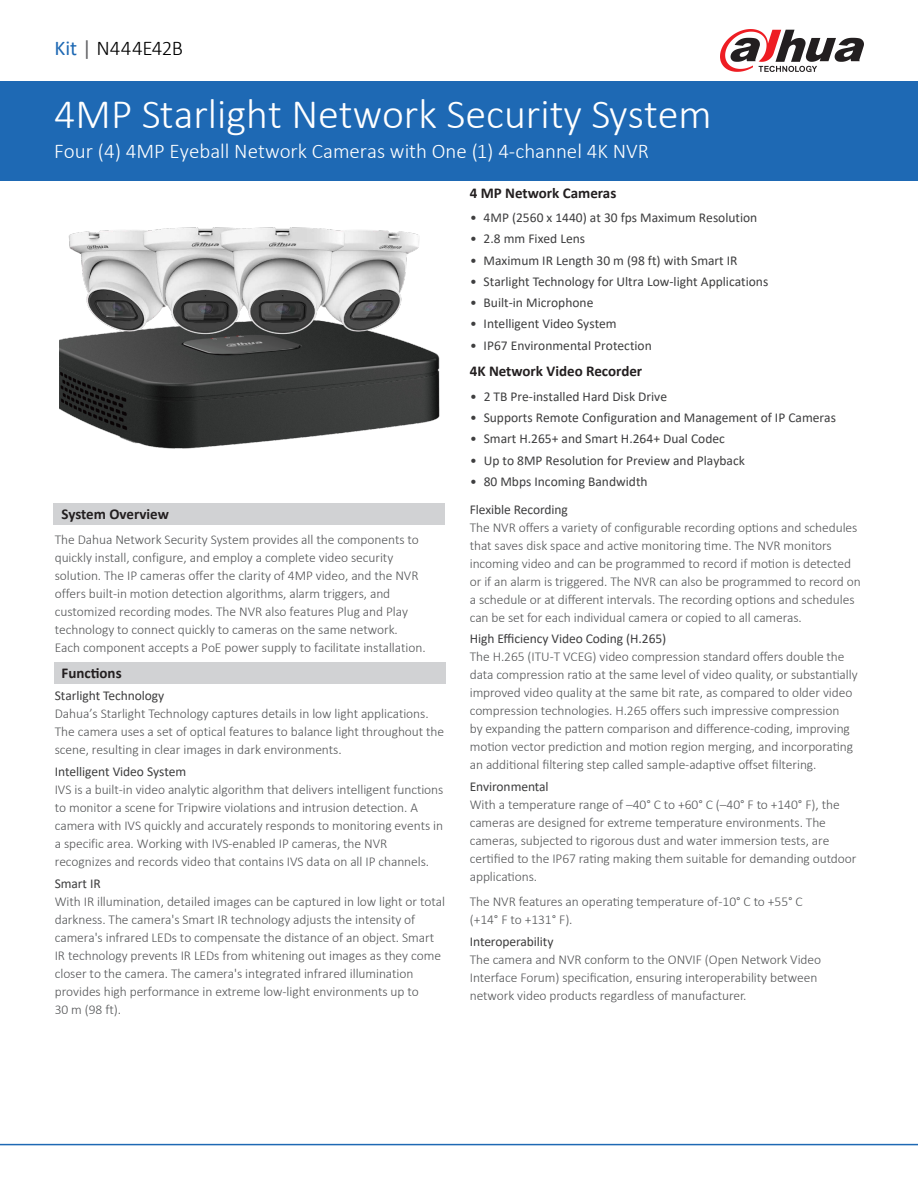
<style>
.page{position:relative;width:918px;height:1188px;background:#fff}
.page>*{position:absolute;margin:0;border:0;box-sizing:border-box;transform-origin:0 0}
.t1{font:300 42px "Calibri";color:#fff}
.t2{font:300 21px "Calibri";color:#fff}
.t3{font:300 21px "Calibri";letter-spacing:-.01em;color:#000}
.Section_Heading{font:700 15px "Calibri";color:#231f20}
.FrontMatter_Text{font:300 13.5px/18px "Calibri";letter-spacing:-.005em;color:#545557}
.FrontMatter_Headline{font:13.5px "Calibri";color:#3e3e3f}
.s1{font-weight:400;color:#1e69b4}
.s2{font-weight:400;color:#636366}
.s3{font-weight:400;color:#3e3e3f}
</style>
<div class="page">
<div style="left:0;top:81px;width:918px;height:100px;background:#1e69b4"></div>
<div style="left:53px;top:504px;width:392px;height:21px;background:#d1d2d4"></div>
<div style="left:54px;top:662px;width:391px;height:22px;background:#d1d2d4"></div>
<hr style="left:0;top:1144px;width:918px;height:1px;background:#1e69b4">
<svg style="left:720px;top:29px;width:144px;height:43px"></svg>
<img style="left:59px;top:227px;width:381px;height:222px">
<p class="t3" style="left:55px;top:35px;width:130px"><span class="s1">Kit</span> <span class="s2">|</span> N444E42B</p>
<p class="t1" style="left:54px;top:88px;width:659px">4MP Starlight Network Security System</p>
<p class="t2" style="left:54px;top:138px;width:596px">Four (4) 4MP Eyeball Network Cameras with One (1) 4-channel 4K NVR</p>
<p class="Section_Heading" style="left:62px;top:504px;width:109px">System Overview</p>
<p class="FrontMatter_Text" style="left:55px;top:530px;width:372px">The Dahua Network Security System provides all the components to quickly install, configure, and employ a complete video security solution. The IP cameras offer the clarity of 4MP video, and the NVR offers built-in motion detection algorithms, alarm triggers, and customized recording modes. The NVR also features Plug and Play technology to connect quickly to cameras on the same network.<br>Each component accepts a PoE power supply to facilitate installation.</p>
<p class="Section_Heading" style="left:62px;top:663px;width:62px">Functions</p>
<p class="FrontMatter_Text" style="left:55px;top:687px;width:391px"><span class="s3">Starlight Technology<br></span>Dahua’s Starlight Technology captures details in low light applications.<br>The camera uses a set of optical features to balance light throughout the scene, resulting in clear images in dark environments.</p>
<p class="FrontMatter_Text" style="left:55px;top:762px;width:390px"><span class="s3">Intelligent Video System<br></span>IVS is a built-in video analytic algorithm that delivers intelligent functions to monitor a scene for Tripwire violations and intrusion detection. A camera with IVS quickly and accurately responds to monitoring events in a specific area. Working with IVS-enabled IP cameras, the NVR recognizes and records video that contains IVS data on all IP channels.</p>
<p class="FrontMatter_Text" style="left:55px;top:874px;width:392px"><span class="s3">Smart IR<br></span>With IR illumination, detailed images can be captured in low light or total darkness. The camera's Smart IR technology adjusts the intensity of camera's infrared LEDs to compensate the distance of an object. Smart IR technology prevents IR LEDs from whitening out images as they come closer to the camera. The camera's integrated infrared illumination provides high performance in extreme low-light environments up to<br>30 m (98 ft).</p>
<p class="Section_Heading" style="left:470px;top:182px;width:148px">4 MP Network Cameras</p>
<p class="FrontMatter_Headline" style="left:470px;top:208px;width:289px">• 4MP (2560 x 1440) at 30 fps Maximum Resolution</p>
<p class="FrontMatter_Headline" style="left:470px;top:230px;width:117px">• 2.8 mm Fixed Lens</p>
<p class="FrontMatter_Headline" style="left:470px;top:251px;width:269px">• Maximum IR Length 30 m (98 ft) with Smart IR</p>
<p class="FrontMatter_Headline" style="left:470px;top:272px;width:300px">• Starlight Technology for Ultra Low-light Applications</p>
<p class="FrontMatter_Headline" style="left:470px;top:293px;width:125px">• Built-in Microphone</p>
<p class="FrontMatter_Headline" style="left:470px;top:315px;width:148px">• Intelligent Video System</p>
<p class="FrontMatter_Headline" style="left:470px;top:336px;width:183px">• IP67 Environmental Protection</p>
<p class="Section_Heading" style="left:470px;top:361px;width:174px">4K Network Video Recorder</p>
<p class="FrontMatter_Headline" style="left:470px;top:387px;width:198px">• 2 TB Pre-installed Hard Disk Drive</p>
<p class="FrontMatter_Headline" style="left:470px;top:408px;width:367px">• Supports Remote Configuration and Management of IP Cameras</p>
<p class="FrontMatter_Headline" style="left:470px;top:430px;width:256px">• Smart H.265+ and Smart H.264+ Dual Codec</p>
<p class="FrontMatter_Headline" style="left:470px;top:451px;width:276px">• Up to 8MP Resolution for Preview and Playback</p>
<p class="FrontMatter_Headline" style="left:470px;top:472px;width:179px">• 80 Mbps Incoming Bandwidth</p>
<p class="FrontMatter_Headline" style="left:470px;top:500px;width:100px">Flexible Recording</p>
<p class="FrontMatter_Text" style="left:470px;top:518px;width:393px">The NVR offers a variety of configurable recording options and schedules that saves disk space and active monitoring time. The NVR monitors incoming video and can be programmed to record if motion is detected or if an alarm is triggered. The NVR can also be programmed to record on a schedule or at different intervals. The recording options and schedules can be set for each individual camera or copied to all cameras.</p>
<p class="FrontMatter_Headline" style="left:470px;top:630px;width:198px">High Efficiency Video Coding (H.265)</p>
<p class="FrontMatter_Text" style="left:470px;top:648px;width:389px">The H.265 (ITU-T VCEG) video compression standard offers double the data compression ratio at the same level of video quality, or substantially improved video quality at the same bit rate, as compared to older video compression technologies. H.265 offers such impressive compression<br>by expanding the pattern comparison and difference-coding, improving motion vector prediction and motion region merging, and incorporating an additional filtering step called sample-adaptive offset filtering.</p>
<p class="FrontMatter_Headline" style="left:470px;top:777px;width:80px">Environmental</p>
<p class="FrontMatter_Text" style="left:470px;top:796px;width:388px">With a temperature range of –40° C to +60° C (–40° F to +140° F), the cameras are designed for extreme temperature environments. The cameras, subjected to rigorous dust and water immersion tests, are certified to the IP67 rating making them suitable for demanding outdoor applications.</p>
<p class="FrontMatter_Text" style="left:470px;top:892px;width:335px">The NVR features an operating temperature of -10° C to +55° C (+14° F to +131° F).</p>
<p class="FrontMatter_Headline" style="left:470px;top:932px;width:85px">Interoperability</p>
<p class="FrontMatter_Text" style="left:470px;top:950px;width:353px">The camera and NVR conform to the ONVIF (Open Network Video<br>Interface Forum) specification, ensuring interoperability between network video products regardless of manufacturer.</p>
</div>
